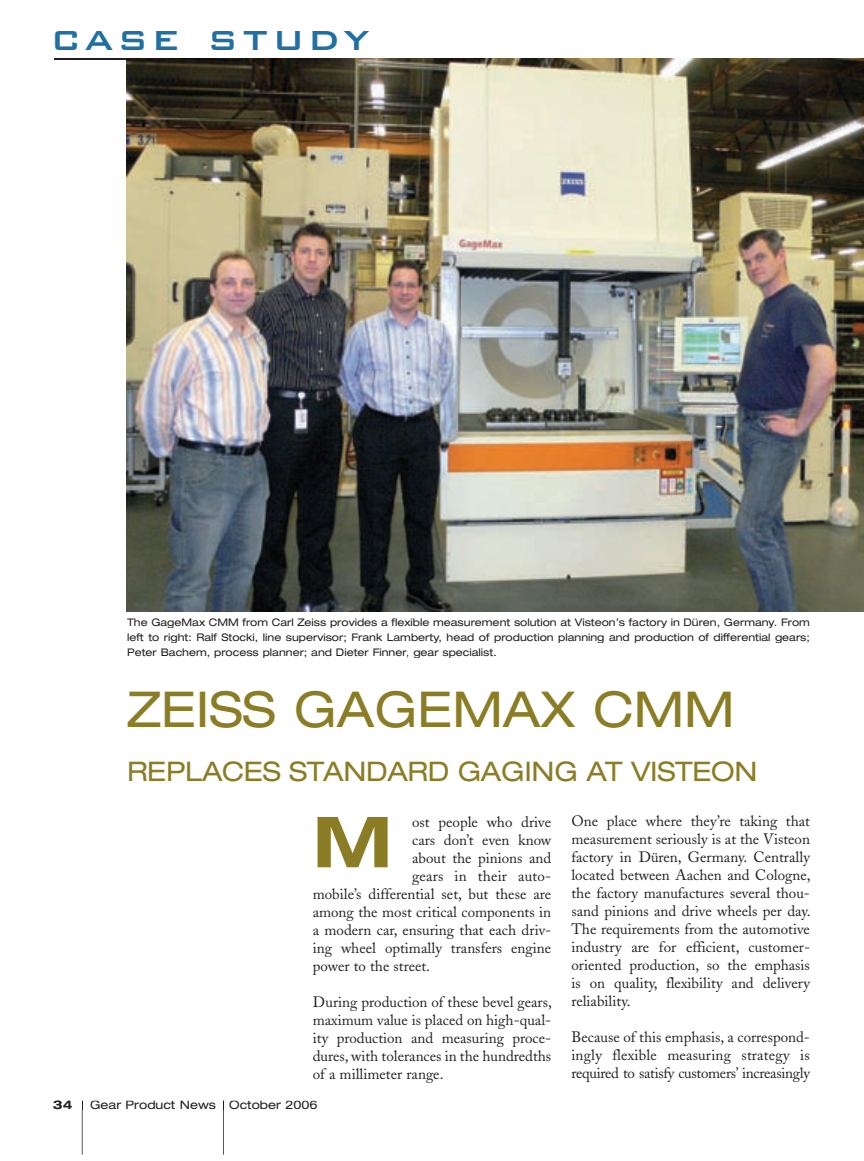
<style>
.page{position:relative;width:864px;height:1161px;background:#fff}
.page>*{position:absolute;margin:0;border:0;box-sizing:border-box;transform-origin:0 0}
.t1{font:700 expanded 70.5px "Helvetica Neue LT";color:#8a7d25}
.t2{font:expanded 49.5px "Helvetica Neue LT";color:#8a7d25}
.t3{font:500 45px "Bank Gothic BT";letter-spacing:.1em;color:#2070a4}
.t4{font:expanded 27px "Helvetica Neue LT";letter-spacing:-.01em;color:#8a7d25}
.t5{font:15px/18px "Adobe Caslon";color:#231f20;text-align:justify}
.t6{font:expanded 12px "Helvetica Neue LT";color:#231f20}
.t7{font:700 expanded 12px "Helvetica Neue LT";color:#231f20}
.t8{font:expanded 10.5px/15px "Helvetica Neue LT";color:#231f20;text-align:justify}
</style>
<div class="page">
<hr style="left:82px;top:1110px;width:1px;height:45px;background:#231f20">
<hr style="left:223px;top:1110px;width:1px;height:45px;background:#231f20">
<hr style="left:54px;top:58px;width:810px;height:1px;background:#231f20">
<hr style="left:54px;top:59px;width:810px;height:1px;background:#231f20">
<img style="left:127px;top:58px;width:737px;height:553px">
<h3 class="t3" style="left:52px;top:13px;width:319px">case study</h3>
<p class="t8" style="left:127px;top:614px;width:684px">The GageMax CMM from Carl Zeiss provides a flexible measurement solution at Visteon’s factory in Düren, Germany. From left to right: Ralf Stocki, line supervisor; Frank Lamberty, head of production planning and production of differential gears; Peter Bachem, process planner; and Dieter Finner, gear specialist.</p>
<h2 class="t2" style="left:127px;top:679px;width:609px">ZEISS GAGEMAX CMM</h2>
<h3 class="t4" style="left:127px;top:755px;width:632px">REPLACES STANDARD GAGING AT VISTEON</h3>
<h1 class="t1" style="left:313px;top:798px;width:81px">M</h1>
<p class="t5" style="left:571px;top:812px;width:241px">One place where they’re taking that measurement seriously is at the Visteon factory in Düren, Germany. Centrally located between Aachen and Cologne, the factory manufactures several thou&shy;sand pinions and drive wheels per day.<br>The requirements from the automotive industry are for efficient, customer&shy;oriented production, so the emphasis is on quality, flexibility and delivery reliability.</p>
<p class="t5" style="left:571px;top:1028px;width:240px">Because of this emphasis, a correspond&shy;ingly flexible measuring strategy is required to satisfy customers’ increasingly</p>
<p class="t5" style="left:412px;top:813px;width:141px">ost people who drive</p>
<p class="t5" style="left:412px;top:831px;width:141px">cars don’t even know</p>
<p class="t5" style="left:412px;top:849px;width:141px">about the pinions and</p>
<p class="t5" style="left:412px;top:867px;width:141px">gears in their auto-</p>
<p class="t5" style="left:313px;top:885px;width:240px">mobile’s differential set, but these are</p>
<p class="t5" style="left:313px;top:903px;width:240px">among the most critical components in</p>
<p class="t5" style="left:313px;top:921px;width:240px">a modern car, ensuring that each driv-</p>
<p class="t5" style="left:313px;top:939px;width:240px">ing wheel optimally transfers engine</p>
<p class="t5" style="left:313px;top:957px;width:119px">power to the street.</p>
<p class="t5" style="left:313px;top:993px;width:241px">During production of these bevel gears, maximum value is placed on high-qual&shy;ity production and measuring proce&shy;dures, with tolerances in the hundredths of a millimeter range.</p>
<p class="t7" style="left:53px;top:1098px;width:21px">34</p>
<p class="t6" style="left:90px;top:1098px;width:229px">Gear Product News October 2006</p>
</div>
